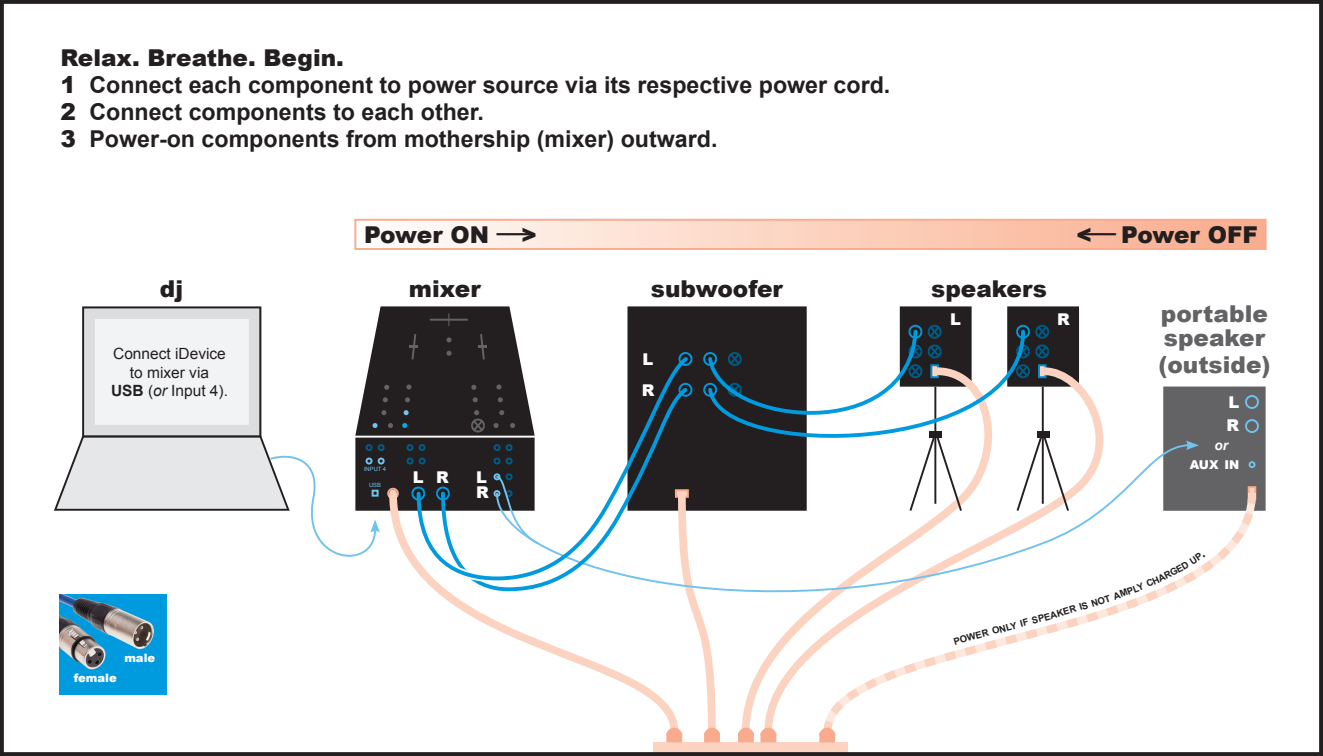
<style>
.page{position:relative;width:1323px;height:756px;background:#fff}
.page>*{position:absolute;margin:0;border:0;box-sizing:border-box;transform-origin:0 0}
.t1{font:700 23.28px/27.1px "Arial";color:#231f20}
.t2{font:900 23.28px "Arial";color:#231f20}
.t3{font:900 23.28px/23.3px "Arial";color:#636366}
.t4{font:900 16.28px/15.4px "Arial";color:#fff}
.t5{font:15.4px/18.6px "Arial";color:#231f20;text-align:center}
.t6{font:italic 700 13.47px "Arial";color:#fff}
.t7{font:900 12.25px "Arial";color:#fff}
.t8{font:900 11.55px "Arial";color:#fff}
.t9{font:700 9.45px "Arial";color:#231f20}
.t10{font:5.77px "Arial";color:#71c2ed}
.s1{font-weight:900}
.s2{font-weight:700}
.s3{font-style:italic}
</style>
<div class="page">
<div style="left:1008px;top:307px;width:70px;height:79px;background:#231f20"></div>
<div style="left:1007px;top:306px;width:72px;height:81px;border:2px solid #231f20"></div>
<div style="left:901px;top:307px;width:70px;height:79px;background:#231f20"></div>
<div style="left:900px;top:306px;width:72px;height:81px;border:2px solid #231f20"></div>
<div style="left:1163px;top:387px;width:103px;height:124px;background:#636366;border:2px solid #636366"></div>
<div style="left:628px;top:307px;width:178px;height:203px;background:#231f20"></div>
<svg style="left:1027px;top:363px;width:77px;height:80px"></svg>
<svg style="left:430px;top:586px;width:234px;height:126px"></svg>
<svg style="left:963px;top:486px;width:297px;height:171px"></svg>
<div style="left:653px;top:742px;width:195px;height:14px;background:#fcd3c0"></div>
<svg style="left:666px;top:740px;width:16px;height:3px"></svg>
<svg style="left:819px;top:740px;width:16px;height:3px"></svg>
<svg style="left:704px;top:740px;width:16px;height:3px"></svg>
<svg style="left:738px;top:740px;width:16px;height:3px"></svg>
<svg style="left:760px;top:740px;width:16px;height:3px"></svg>
<div style="left:355px;top:220px;width:911px;height:29px;background:linear-gradient(to right,#fffdfa,#f9ab8b)"></div>
<div style="left:354px;top:219px;width:913px;height:31px;border:2px solid #f8ac8d"></div>
<div style="left:59px;top:594px;width:108px;height:101px;background:#009bde"></div>
<img style="left:59px;top:594px;width:102px;height:77px">
<div style="left:0;top:0;width:1323px;height:756px;border:4px solid #231f20"></div>
<hr style="left:1042px;top:387px;width:2px;height:117px;background:#231f20">
<div style="left:1037px;top:431px;width:12px;height:7px;background:#231f20"></div>
<svg style="left:1027px;top:432px;width:44px;height:11px"></svg>
<svg style="left:1245px;top:395px;width:14px;height:14px"></svg>
<svg style="left:1245px;top:419px;width:14px;height:14px"></svg>
<svg style="left:1017px;top:324px;width:33px;height:55px"></svg>
<svg style="left:495px;top:443px;width:696px;height:198px"></svg>
<svg style="left:1186px;top:441px;width:13px;height:9px"></svg>
<svg style="left:664px;top:324px;width:299px;height:416px"></svg>
<svg style="left:706px;top:328px;width:321px;height:133px"></svg>
<div style="left:1249px;top:461px;width:7px;height:7px;border:2px solid #71c2ed;border-radius:50%"></div>
<svg style="left:439px;top:582px;width:252px;height:11px"></svg>
<svg style="left:54px;top:306px;width:486px;height:280px"></svg>
<svg style="left:415px;top:354px;width:276px;height:228px"></svg>
<svg style="left:1079px;top:552px;width:126px;height:58px"></svg>
<p class="t1" style="left:60px;top:45px;width:832px"><span class="s1">Relax. Breathe. Begin.<br>1</span> Connect each component to power source via its respective power cord.<br><span class="s1">2</span> Connect components to each other.<br><span class="s1">3</span> Power-on components from mothership (mixer) outward.</p>
<p class="t2" style="left:364px;top:217px;width:174px">Power ON –—&gt;</p>
<p class="t2" style="left:1077px;top:217px;width:183px">&lt;–— Power OFF</p>
<p class="t2" style="left:160px;top:272px;width:25px">dj</p>
<p class="t2" style="left:409px;top:272px;width:73px">mixer</p>
<p class="t2" style="left:651px;top:272px;width:134px">subwoofer</p>
<p class="t2" style="left:931px;top:272px;width:117px">speakers</p>
<p class="t5" style="left:111px;top:344px;width:118px">Connect iDevice to mixer via<br><span class="s2">USB</span> (<span class="s3">or</span> Input 4).</p>
<p class="t8" style="left:74px;top:669px;width:45px">female</p>
<p class="t8" style="left:124px;top:649px;width:32px">male</p>
<p class="t10" style="left:364px;top:466px;width:24px">INPUT 4</p>
<p class="t10" style="left:369px;top:481px;width:13px">USB</p>
<p class="t4" style="left:413px;top:469px;width:38px">L R</p>
<p class="t4" style="left:476px;top:469px;width:14px">L<br>R</p>
<p class="t4" style="left:642px;top:343px;width:14px;line-height:31px">L<br>R</p>
<p class="t4" style="left:950px;top:311px;width:12px">L</p>
<p class="t4" style="left:1057px;top:311px;width:14px">R</p>
<p class="t9" style="left:1049px;top:610px;width:28px;rotate:-16deg">AKER</p>
<p class="t9" style="left:952px;top:636px;width:101px;rotate:-15deg">POWER ONLY IF SPE</p>
<p class="t3" style="left:1161px;top:302px;width:109px">portable speaker</p>
<p class="t3" style="left:1158px;top:352px;width:114px">(outside)</p>
<p class="t4" style="left:1227px;top:390px;width:14px;line-height:23.3px">L<br>R</p>
<p class="t6" style="left:1215px;top:437px;width:15px">or</p>
<p class="t7" style="left:1190px;top:455px;width:51px">AUX IN</p>
</div>
